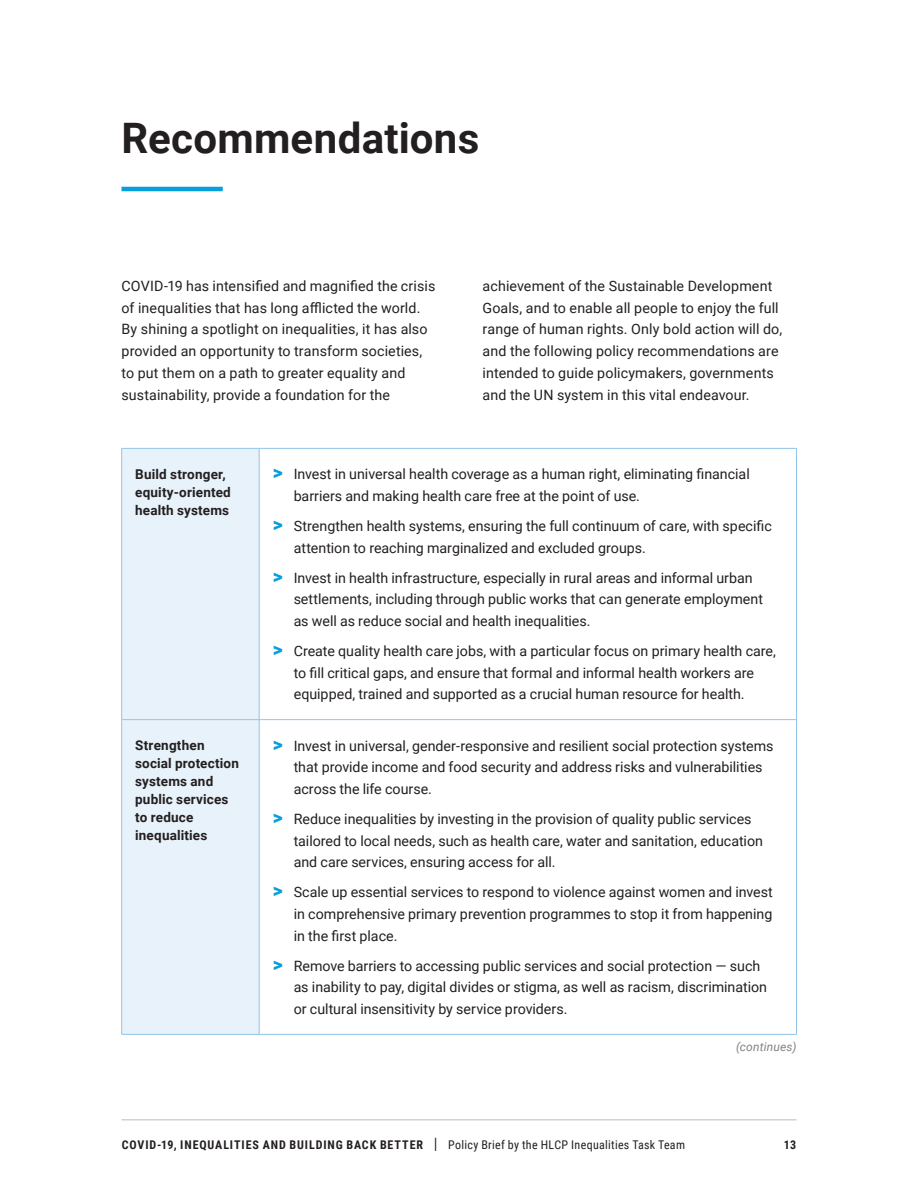
<style>
.page{position:relative;width:918px;height:1188px;background:#fff}
.page>*{position:absolute;margin:0;border:0;box-sizing:border-box;transform-origin:0 0}
.t1{font:700 42px "Roboto";letter-spacing:.005em;color:#231f20}
.TX_ragged_column{font:14.25px/21.8px "Roboto";color:#231f20}
.CHART_REVpm_body{font:700 13.5px/18px "Roboto";letter-spacing:.015em;color:#231f20}
.t2{font:700 12px "Roboto Condensed";letter-spacing:.075em;color:#231f20}
.TX_ragged_column-2{font:italic 12px "Roboto";letter-spacing:.02em;color:#808285}
.s1{font-weight:900;font-size:19.5px;color:#069edb}
.s2{font-size:15.6px}
.s3{font-weight:400}
</style>
<div class="page">
<hr style="left:122px;top:1119px;width:674px;height:1px;background:#d1d2d4">
<hr style="left:122px;top:187px;width:101px;height:4px;background:#069edb">
<div style="left:122px;top:449px;width:137px;height:585px;background:#e8f2fa"></div>
<hr style="left:122px;top:448px;width:137px;height:1px;background:#92c5ea">
<hr style="left:121px;top:449px;width:1px;height:270px;background:#92c5ea">
<hr style="left:259px;top:448px;width:538px;height:1px;background:#92c5ea">
<hr style="left:259px;top:449px;width:1px;height:270px;background:#92c5ea">
<hr style="left:796px;top:449px;width:1px;height:270px;background:#92c5ea">
<hr style="left:122px;top:719px;width:137px;height:1px;background:#92c5ea">
<hr style="left:121px;top:720px;width:1px;height:314px;background:#92c5ea">
<hr style="left:259px;top:719px;width:538px;height:1px;background:#92c5ea">
<hr style="left:259px;top:720px;width:1px;height:314px;background:#92c5ea">
<hr style="left:796px;top:720px;width:1px;height:314px;background:#92c5ea">
<hr style="left:122px;top:1034px;width:137px;height:1px;background:#92c5ea">
<hr style="left:259px;top:1034px;width:538px;height:1px;background:#92c5ea">
<h1 class="t1" style="left:122px;top:109px;width:359px">Recommendations</h1>
<p class="TX_ragged_column" style="left:122px;top:274px;width:315px">COVID-19 has intensified and magnified the crisis of inequalities that has long afflicted the world.<br>By shining a spotlight on inequalities, it has also provided an opportunity to transform societies, to put them on a path to greater equality and sustainability, provide a foundation for the</p>
<p class="TX_ragged_column" style="left:483px;top:274px;width:301px">achievement of the Sustainable Development Goals, and to enable all people to enjoy the full range of human rights. Only bold action will do, and the following policy recommendations are intended to guide policymakers, governments and the UN system in this vital endeavour.</p>
<p class="CHART_REVpm_body" style="left:135px;top:464px;width:97px">Build stronger, equity-oriented health systems</p>
<p class="TX_ragged_column" style="left:294px;top:463px;width:458px;text-indent:-21px"><span class="s1">&gt;</span> Invest in universal health coverage as a human right, eliminating financial barriers and making health care free at the point of use.</p>
<p class="TX_ragged_column" style="left:294px;top:514px;width:480px;text-indent:-21px"><span class="s1">&gt;</span> Strengthen health systems, ensuring the full continuum of care, with specific attention to reaching marginalized and excluded groups.</p>
<p class="TX_ragged_column" style="left:294px;top:566px;width:471px;text-indent:-21px"><span class="s1">&gt;</span> Invest in health infrastructure, especially in rural areas and informal urban settlements, including through public works that can generate employment as well as reduce social and health inequalities.</p>
<p class="TX_ragged_column" style="left:294px;top:639px;width:484px;text-indent:-21px"><span class="s1">&gt;</span> Create quality health care jobs, with a particular focus on primary health care, to fill critical gaps, and ensure that formal and informal health workers are equipped, trained and supported as a crucial human resource for health.</p>
<p class="CHART_REVpm_body" style="left:135px;top:736px;width:105px">Strengthen social protection systems and public services to reduce inequalities</p>
<p class="TX_ragged_column" style="left:294px;top:734px;width:481px;text-indent:-21px"><span class="s1">&gt;</span> Invest in universal, gender-responsive and resilient social protection systems that provide income and food security and address risks and vulnerabilities across the life course.</p>
<p class="TX_ragged_column" style="left:294px;top:807px;width:471px;text-indent:-21px"><span class="s1">&gt;</span> Reduce inequalities by investing in the provision of quality public services tailored to local needs, such as health care, water and sanitation, education and care services, ensuring access for all.</p>
<p class="TX_ragged_column" style="left:294px;top:881px;width:481px;text-align:justify;text-indent:-21px"><span class="s1">&gt;</span> Scale up essential services to respond to violence against women and invest in comprehensive primary prevention programmes to stop it from happening in the first place.</p>
<p class="TX_ragged_column" style="left:294px;top:954px;width:475px;text-indent:-21px"><span class="s1">&gt;</span> Remove barriers to accessing public services and social protection — such as inability to pay, digital divides or stigma, as well as racism, discrimination or cultural insensitivity by service providers.</p>
<p class="TX_ragged_column-2" style="left:736px;top:1039px;width:62px">(continues)</p>
<p class="t2" style="left:122px;top:1136px;width:565px">COVI D-19, I NEQUALITI ES AND BUI LDI NG BACK BETTER <span class="s2">|</span> <span class="s3">Policy Brief by the HLCP Inequalities Task Team</span></p>
<p class="t2" style="left:784px;top:1136px;width:14px">13</p>
</div>
